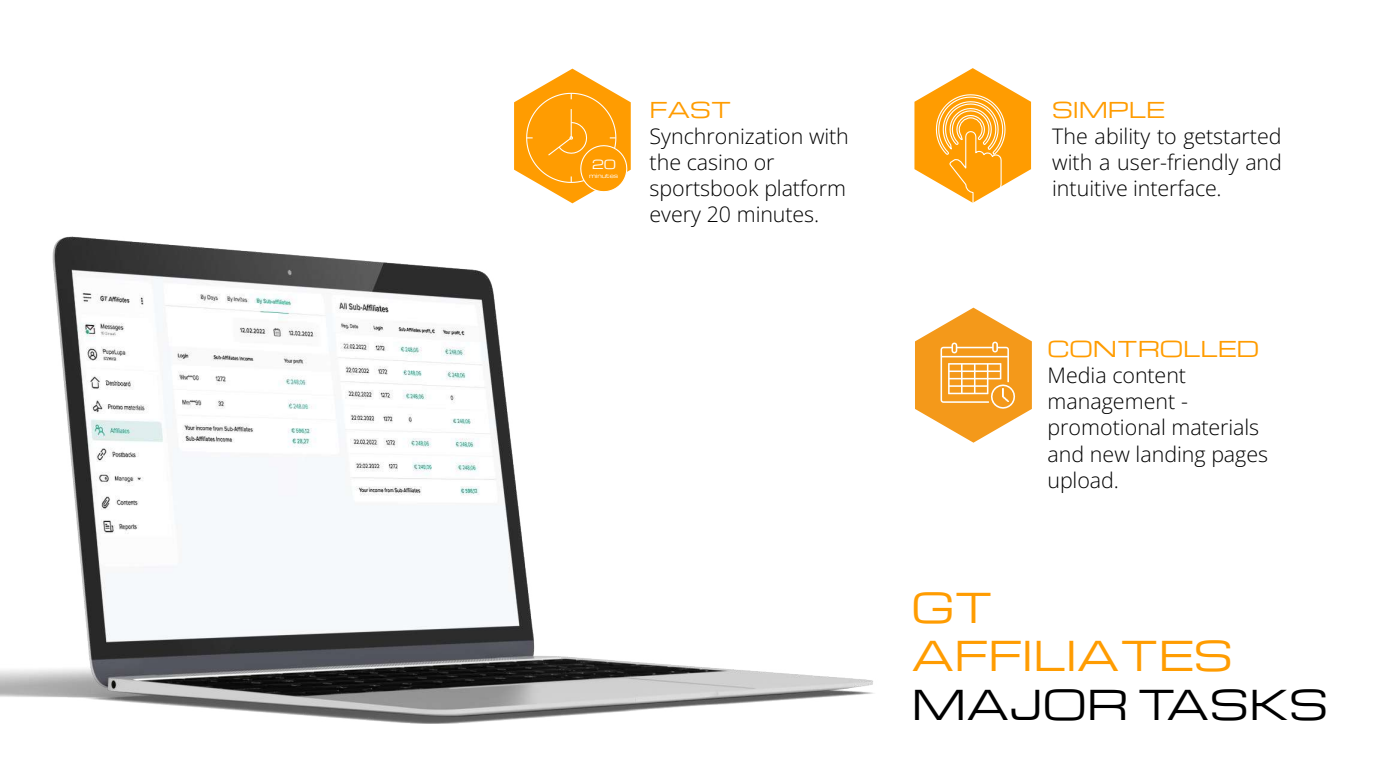
<style>
.page{position:relative;width:1386px;height:780px;background:#fff}
.page>*{position:absolute;margin:0;border:0;box-sizing:border-box;transform-origin:0 0}
.t1{font:40.25px/48.3px "Michroma";color:#ff9c01}
.t2{font:40.25px "Michroma";color:#000}
.t3{font:300 21.44px/26.2px "Open Sans";color:#000}
.t4{font:21.44px "Michroma";letter-spacing:-.005em;color:#ff9c01}
.t5{font:12.25px "Michroma";color:#fff}
.t6{font:5.69px "Michroma";letter-spacing:-.02em;color:#fff}
</style>
<div class="page">
<svg style="left:914px;top:68px;width:116px;height:135px"></svg>
<svg style="left:514px;top:69px;width:116px;height:134px"></svg>
<img style="left:1px;top:237px;width:873px;height:486px">
<svg style="left:915px;top:307px;width:116px;height:135px"></svg>
<img style="left:1002px;top:388px;width:6px;height:14px">
<p class="t5" style="left:592px;top:157px;width:25px">20</p>
<p class="t6" style="left:589px;top:173px;width:31px">minutes</p>
<p class="t4" style="left:649px;top:98px;width:83px">FAST</p>
<p class="t3" style="left:649px;top:122px;width:201px">Synchronization with the casino or sportsbook platform every 20 minutes.</p>
<p class="t4" style="left:1052px;top:98px;width:114px">SIMPLE</p>
<p class="t3" style="left:1051px;top:122px;width:231px;text-align:justify">The ability to getstarted with a user-friendly and intuitive interface.</p>
<p class="t4" style="left:1047px;top:337px;width:213px">CONTROLLED</p>
<p class="t3" style="left:1047px;top:361px;width:222px">Media content management - promotional materials and new landing pages upload.</p>
<h1 class="t1" style="left:911px;top:584px;width:323px">GT<br>AFFILIATES</h1>
<h1 class="t2" style="left:911px;top:681px;width:418px">MAJOR TASKS</h1>
</div>
